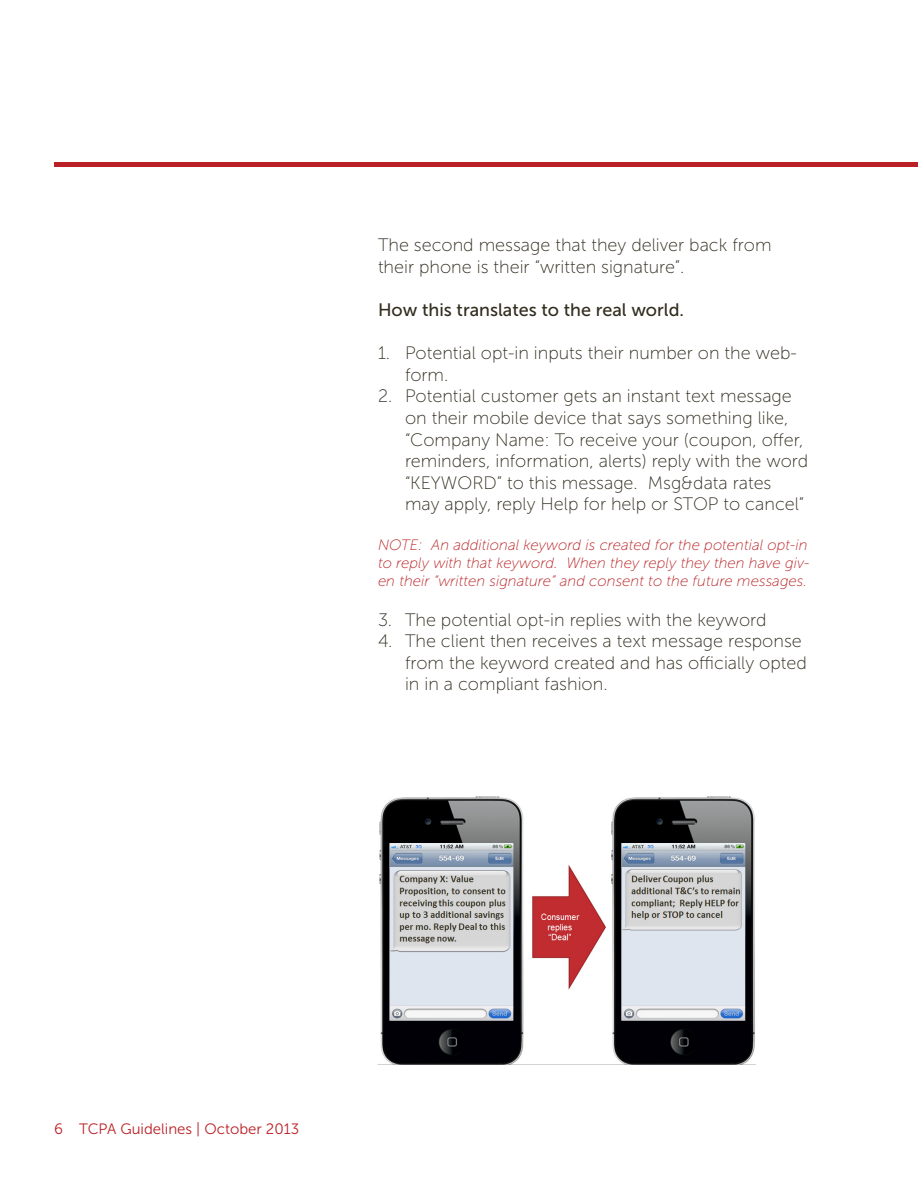
<style>
.page{position:relative;width:918px;height:1188px;background:#fff}
.page>*{position:absolute;margin:0;border:0;box-sizing:border-box;transform-origin:0 0}
.t1{font:18px/21.6px "Museo Sans 100";color:#322d1f}
.t2{font:18px "Museo Sans 500";color:#322d1f}
.t3{font:italic 15px/18px "Museo Sans 100";color:#ba2426;text-align:justify}
.t4{font:15px "Museo Sans 300";color:#ba2126}
</style>
<div class="page">
<hr style="left:54px;top:162px;width:864px;height:4px;background:#ba2126">
<img style="left:378px;top:796px;width:378px;height:269px">
<p class="t1" style="left:378px;top:234px;width:395px">The second message that they deliver back from their phone is their “written signature”.</p>
<p class="t2" style="left:378px;top:300px;width:308px">How this translates to the real world.</p>
<p class="t1" style="left:405px;top:342px;width:393px;text-indent:-27px">1. Potential opt-in inputs their number on the web&shy;form.</p>
<p class="t1" style="left:405px;top:386px;width:405px;text-indent:-27px">2. Potential customer gets an instant text message on their mobile device that says something like, “Company Name: To receive your (coupon, offer, reminders, information, alerts) reply with the word “KEYWORD” to this message. Msg&amp;data rates may apply, reply Help for help or STOP to cancel”</p>
<p class="t3" style="left:378px;top:536px;width:433px">NOTE: An additional keyword is created for the potential opt-in to reply with that keyword. When they reply they then have giv&shy;en their “written signature” and consent to the future messages.</p>
<p class="t1" style="left:378px;top:609px;width:390px">3. The potential opt-in replies with the keyword</p>
<p class="t1" style="left:405px;top:630px;width:403px;text-indent:-27px">4. The client then receives a text message response from the keyword created and has officially opted in in a compliant fashion.</p>
<p class="t4" style="left:54px;top:1121px;width:247px">6 TCPA Guidelines | October 2013</p>
</div>
